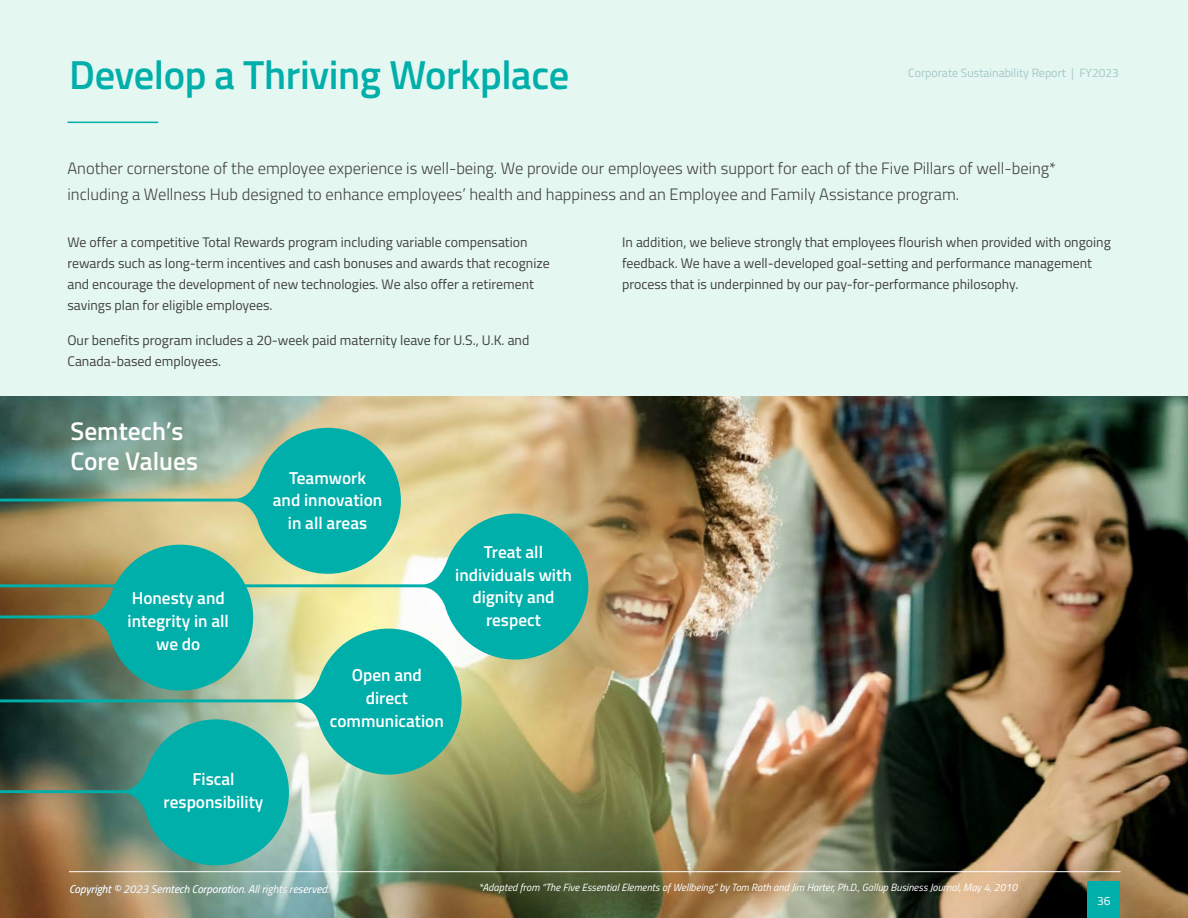
<style>
.page{position:relative;width:1188px;height:918px;background:#e4f7f1}
.page>*{position:absolute;margin:0;border:0;box-sizing:border-box;transform-origin:0 0}
.t1{font:600 40.5px "Titillium Web";letter-spacing:-.01em;color:#00aeaa}
.t2{font:600 25.5px/30px "Titillium Web";color:#fff}
.t3{font:600 17.25px/22.6px "Titillium Web";color:#fff;text-align:center}
.t4{font:300 16.5px/25.5px "Titillium Web";color:#414042}
.t5{font:13.8px/21px "Titillium Web";color:#414042}
.t6{font:12px "Titillium Web";color:#99b1b9}
.t7{font:12px "Titillium Web";color:#fff}
.t8{font:italic 11.25px "Titillium Web";color:#fff}
.t9{font:italic 10.5px "Titillium Web";color:#fff}
</style>
<div class="page">
<img style="left:0;top:396px;width:1188px;height:522px">
<hr style="left:69px;top:871px;width:1052px;height:1px;background:#fff">
<hr style="left:68px;top:122px;width:90px;height:1px;background:#00aeaa">
<svg style="left:253px;top:514px;width:335px;height:146px;background:#70c7ae"></svg>
<svg style="left:0;top:629px;width:462px;height:146px;background:#57b4a2"></svg>
<svg style="left:0;top:719px;width:289px;height:146px;background:#3e8a7c"></svg>
<svg style="left:0;top:428px;width:401px;height:146px;background:#6bab93"></svg>
<svg style="left:0;top:545px;width:253px;height:146px;background:#469179"></svg>
<div style="left:1087px;top:882px;width:33px;height:36px;background:#00afaa"></div>
<h1 class="t1" style="left:69px;top:44px;width:502px">Develop a Thriving Workplace</h1>
<p class="t6" style="left:908px;top:64px;width:212px">Corporate Sustainability Report | FY2023</p>
<p class="t4" style="left:68px;top:155px;width:990px">Another cornerstone of the employee experience is well-being. We provide our employees with support for each of the Five Pillars of well-being* including a Wellness Hub designed to enhance employees’ health and happiness and an Employee and Family Assistance program.</p>
<p class="t5" style="left:68px;top:231px;width:484px">We offer a competitive Total Rewards program including variable compensation rewards such as long-term incentives and cash bonuses and awards that recognize and encourage the development of new technologies. We also offer a retirement savings plan for eligible employees.</p>
<p class="t5" style="left:68px;top:329px;width:463px">Our benefits program includes a 20-week paid maternity leave for U.S., U.K. and<br>Canada-based employees.</p>
<h2 class="t2" style="left:70px;top:415px;width:129px">Semtech’s<br>Core Values</h2>
<p class="t3" style="left:128px;top:586px;width:103px">Honesty and integrity in all we do</p>
<p class="t3" style="left:273px;top:466px;width:111px">Teamwork<br>and innovation in all areas</p>
<p class="t3" style="left:455px;top:540px;width:118px">Treat all individuals with dignity and respect</p>
<p class="t3" style="left:330px;top:663px;width:115px">Open and direct communication</p>
<p class="t3" style="left:164px;top:767px;width:101px">Fiscal responsibility</p>
<p class="t5" style="left:622px;top:231px;width:490px">In addition, we believe strongly that employees flourish when provided with ongoing feedback. We have a well-developed goal-setting and performance management process that is underpinned by our pay-for-performance philosophy.</p>
<p class="t8" style="left:69px;top:881px;width:262px">Copyright © 2023 Semtech Corporation. All rights reserved.</p>
<p class="t9" style="left:479px;top:880px;width:540px">*Adapted from “The Five Essential Elements of Wellbeing,” by Tom Rath and Jim Harter, Ph.D., Gallup Business Journal, May 4, 2010</p>
<p class="t7" style="left:1097px;top:892px;width:15px">36</p>
</div>
